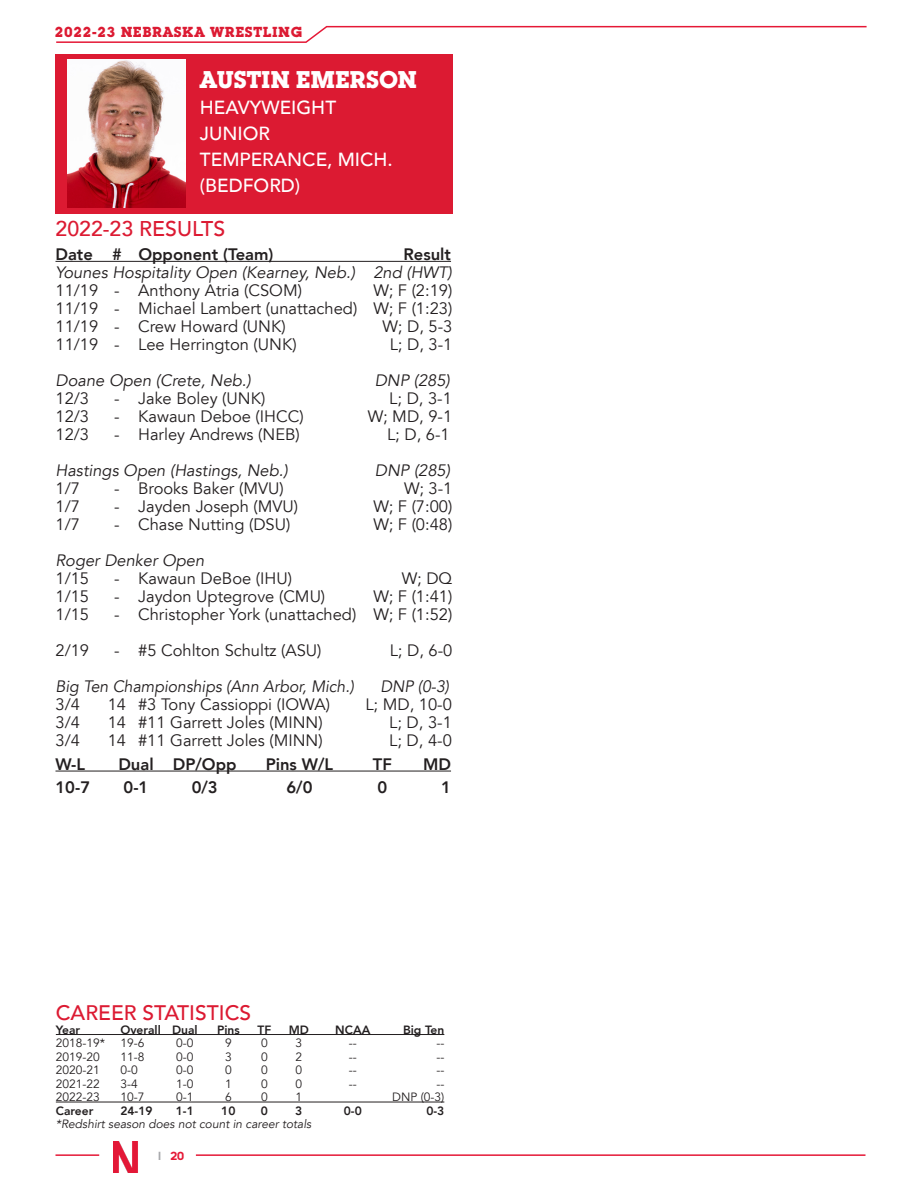
<style>
.page{position:relative;width:918px;height:1188px;background:#fff}
.page>*{position:absolute;margin:0;border:0;box-sizing:border-box;transform-origin:0 0}
.t1{font:700 23.7px "Lubalin Graph IT Cfor UNL";color:#fff}
.t2{font:500 21.3px "Avenir LT Std";color:#dc1a32}
.t3{font:500 21px "Avenir LT Std";color:#dc1a32}
.t4{font:500 18.9px "Avenir LT Std";color:#fff}
.t5{font:800 16.65px "Avenir LT Std";color:#231f20}
.t6{font:16.5px "Avenir LT Std";color:#231f20}
.t7{font:italic 16.5px "Avenir LT Std";color:#231f20}
.t8{font:italic 16.5px "Avenir LT Std";color:#231f20;scale:.96 1}
.t9{font:700 14.25px "Lubalin Graph IT Cfor UNL";letter-spacing:.05em;color:#dc1a32}
.t10{font:12px "Avenir LT Std";color:#231f20}
.t11{font:800 12px "Avenir LT Std";color:#231f20}
.t12{font:italic 12px "Avenir LT Std";color:#231f20}
.t13{font:700 12px "adineue PRO";color:#e51836}
.s1{color:#a8a9ad}
</style>
<div class="page">
<svg style="left:56px;top:25px;width:811px;height:18px"></svg>
<hr style="left:55px;top:1154px;width:44px;height:2px;background:#e51836">
<img style="left:113px;top:1141px;width:25px;height:31px">
<hr style="left:196px;top:1154px;width:670px;height:2px;background:#e51836">
<div style="left:55px;top:54px;width:398px;height:159px;background:#dc1a32"></div>
<img style="left:67px;top:60px;width:118px;height:148px">
<hr style="left:56px;top:261px;width:395px;height:1px;background:#231f20">
<hr style="left:56px;top:771px;width:395px;height:1px;background:#231f20">
<hr style="left:56px;top:1034px;width:388px;height:1px;background:#231f20">
<hr style="left:56px;top:1102px;width:388px;height:1px;background:#231f20">
<p class="t9" style="left:55px;top:22px;width:249px">2022-23 NEBRASKA WRESTLING</p>
<p class="t1" style="left:200px;top:64px;width:218px">AUSTIN EMERSON</p>
<p class="t4" style="left:200px;top:96px;width:138px">HEAVYWEIGHT</p>
<p class="t4" style="left:200px;top:122px;width:72px">JUNIOR</p>
<p class="t4" style="left:200px;top:148px;width:194px">TEMPERANCE, MICH.</p>
<p class="t4" style="left:200px;top:174px;width:102px">(BEDFORD)</p>
<p class="t2" style="left:56px;top:217px;width:171px">2022-23 RESULTS</p>
<p class="t5" style="left:56px;top:244px;width:219px">Date # Opponent (Team)</p>
<p class="t5" style="left:403px;top:244px;width:49px">Result</p>
<p class="t7" style="left:56px;top:263px;width:398px">Younes Hospitality Open (Kearney, Neb.) 2nd (HWT)</p>
<p class="t6" style="left:56px;top:281px;width:248px">11/19 - Anthony Atria (CSOM)</p>
<p class="t6" style="left:373px;top:281px;width:80px">W; F (2:19)</p>
<p class="t6" style="left:56px;top:299px;width:398px">11/19 - Michael Lambert (unattached) W; F (1:23)</p>
<p class="t6" style="left:56px;top:317px;width:232px">11/19 - Crew Howard (UNK)</p>
<p class="t6" style="left:383px;top:317px;width:71px">W; D, 5-3</p>
<p class="t6" style="left:56px;top:335px;width:243px">11/19 - Lee Herrington (UNK)</p>
<p class="t6" style="left:390px;top:335px;width:64px">L; D, 3-1</p>
<p class="t7" style="left:56px;top:371px;width:197px">Doane Open (Crete, Neb.)</p>
<p class="t7" style="left:375px;top:371px;width:77px">DNP (285)</p>
<p class="t6" style="left:56px;top:389px;width:35px">12/3</p>
<p class="t6" style="left:114px;top:389px;width:153px">- Jake Boley (UNK)</p>
<p class="t6" style="left:389px;top:389px;width:64px">L; D, 3-1</p>
<p class="t6" style="left:56px;top:407px;width:35px">12/3</p>
<p class="t6" style="left:114px;top:407px;width:191px">- Kawaun Deboe (IHCC)</p>
<p class="t6" style="left:368px;top:407px;width:86px">W; MD, 9-1</p>
<p class="t6" style="left:56px;top:425px;width:35px">12/3</p>
<p class="t6" style="left:114px;top:425px;width:187px">- Harley Andrews (NEB)</p>
<p class="t6" style="left:387px;top:425px;width:64px">L; D, 6-1</p>
<p class="t7" style="left:56px;top:461px;width:234px">Hastings Open (Hastings, Neb.)</p>
<p class="t7" style="left:375px;top:461px;width:77px">DNP (285)</p>
<p class="t6" style="left:56px;top:479px;width:26px">1/7</p>
<p class="t6" style="left:114px;top:479px;width:171px">- Brooks Baker (MVU)</p>
<p class="t6" style="left:404px;top:479px;width:50px">W; 3-1</p>
<p class="t6" style="left:56px;top:497px;width:26px">1/7</p>
<p class="t6" style="left:114px;top:497px;width:185px">- Jayden Joseph (MVU)</p>
<p class="t6" style="left:373px;top:497px;width:80px">W; F (7:00)</p>
<p class="t6" style="left:56px;top:515px;width:26px">1/7</p>
<p class="t6" style="left:114px;top:515px;width:178px">- Chase Nutting (DSU)</p>
<p class="t6" style="left:373px;top:515px;width:80px">W; F (0:48)</p>
<p class="t7" style="left:56px;top:551px;width:150px">Roger Denker Open</p>
<p class="t6" style="left:56px;top:569px;width:35px">1/15</p>
<p class="t6" style="left:114px;top:569px;width:179px">- Kawaun DeBoe (IHU)</p>
<p class="t6" style="left:402px;top:569px;width:52px">W; DQ</p>
<p class="t6" style="left:56px;top:587px;width:35px">1/15</p>
<p class="t6" style="left:114px;top:587px;width:213px">- Jaydon Uptegrove (CMU)</p>
<p class="t6" style="left:373px;top:587px;width:80px">W; F (1:41)</p>
<p class="t6" style="left:56px;top:605px;width:35px">1/15</p>
<p class="t6" style="left:114px;top:605px;width:340px">- Christopher York (unattached) W; F (1:52)</p>
<p class="t6" style="left:56px;top:641px;width:35px">2/19</p>
<p class="t6" style="left:114px;top:641px;width:209px">- #5 Cohlton Schultz (ASU)</p>
<p class="t6" style="left:390px;top:641px;width:64px">L; D, 6-0</p>
<p class="t8" style="left:56px;top:677px;width:312px">Big Ten Championships (Ann Arbor, Mich.)</p>
<p class="t8" style="left:380px;top:677px;width:73px">DNP (0-3)</p>
<p class="t6" style="left:56px;top:695px;width:26px">3/4</p>
<p class="t6" style="left:108px;top:695px;width:224px">14 #3 Tony Cassioppi (IOWA)</p>
<p class="t6" style="left:365px;top:695px;width:88px">L; MD, 10-0</p>
<p class="t6" style="left:56px;top:713px;width:26px">3/4</p>
<p class="t6" style="left:108px;top:713px;width:217px">14 #11 Garrett Joles (MINN)</p>
<p class="t6" style="left:389px;top:713px;width:64px">L; D, 3-1</p>
<p class="t6" style="left:56px;top:731px;width:26px">3/4</p>
<p class="t6" style="left:108px;top:731px;width:217px">14 #11 Garrett Joles (MINN)</p>
<p class="t6" style="left:389px;top:731px;width:64px">L; D, 4-0</p>
<p class="t5" style="left:56px;top:754px;width:31px">W-L</p>
<p class="t5" style="left:118px;top:754px;width:120px">Dual DP/Opp</p>
<p class="t5" style="left:266px;top:754px;width:69px">Pins W/L</p>
<p class="t5" style="left:373px;top:754px;width:21px">TF</p>
<p class="t5" style="left:423px;top:754px;width:29px">MD</p>
<p class="t5" style="left:56px;top:778px;width:36px">10-7</p>
<p class="t5" style="left:124px;top:778px;width:26px">0-1</p>
<p class="t5" style="left:192px;top:778px;width:28px">0/3</p>
<p class="t5" style="left:286px;top:778px;width:28px">6/0</p>
<p class="t5" style="left:377px;top:778px;width:11px">0</p>
<p class="t5" style="left:441px;top:778px;width:11px">1</p>
<p class="t3" style="left:56px;top:1001px;width:197px">CAREER STATISTICS</p>
<p class="t11" style="left:56px;top:1022px;width:26px">Year</p>
<p class="t11" style="left:120px;top:1022px;width:79px">Overall Dual</p>
<p class="t11" style="left:217px;top:1022px;width:24px">Pins</p>
<p class="t11" style="left:257px;top:1022px;width:15px">TF</p>
<p class="t11" style="left:289px;top:1022px;width:22px">MD</p>
<p class="t11" style="left:335px;top:1022px;width:37px">NCAA</p>
<p class="t11" style="left:403px;top:1022px;width:43px">Big Ten</p>
<p class="t10" style="left:56px;top:1036px;width:51px">2018-19*</p>
<p class="t10" style="left:120px;top:1036px;width:26px">19-6</p>
<p class="t10" style="left:176px;top:1036px;width:19px">0-0</p>
<p class="t10" style="left:225px;top:1036px;width:8px">9</p>
<p class="t10" style="left:261px;top:1036px;width:8px">0</p>
<p class="t10" style="left:296px;top:1036px;width:8px">3</p>
<p class="t10" style="left:349px;top:1036px;width:9px">--</p>
<p class="t10" style="left:436px;top:1036px;width:9px">--</p>
<p class="t10" style="left:56px;top:1050px;width:46px">2019-20</p>
<p class="t10" style="left:120px;top:1050px;width:26px">11-8</p>
<p class="t10" style="left:176px;top:1050px;width:19px">0-0</p>
<p class="t10" style="left:225px;top:1050px;width:8px">3</p>
<p class="t10" style="left:261px;top:1050px;width:8px">0</p>
<p class="t10" style="left:296px;top:1050px;width:8px">2</p>
<p class="t10" style="left:349px;top:1050px;width:9px">--</p>
<p class="t10" style="left:436px;top:1050px;width:9px">--</p>
<p class="t10" style="left:56px;top:1063px;width:46px">2020-21</p>
<p class="t10" style="left:120px;top:1063px;width:19px">0-0</p>
<p class="t10" style="left:176px;top:1063px;width:19px">0-0</p>
<p class="t10" style="left:225px;top:1063px;width:8px">0</p>
<p class="t10" style="left:261px;top:1063px;width:8px">0</p>
<p class="t10" style="left:296px;top:1063px;width:8px">0</p>
<p class="t10" style="left:349px;top:1063px;width:9px">--</p>
<p class="t10" style="left:436px;top:1063px;width:9px">--</p>
<p class="t10" style="left:56px;top:1077px;width:46px">2021-22</p>
<p class="t10" style="left:120px;top:1077px;width:19px">3-4</p>
<p class="t10" style="left:176px;top:1077px;width:19px">1-0</p>
<p class="t10" style="left:225px;top:1077px;width:8px">1</p>
<p class="t10" style="left:261px;top:1077px;width:8px">0</p>
<p class="t10" style="left:296px;top:1077px;width:8px">0</p>
<p class="t10" style="left:349px;top:1077px;width:9px">--</p>
<p class="t10" style="left:436px;top:1077px;width:9px">--</p>
<p class="t10" style="left:56px;top:1090px;width:46px">2022-23</p>
<p class="t10" style="left:120px;top:1090px;width:26px">10-7</p>
<p class="t10" style="left:176px;top:1090px;width:19px">0-1</p>
<p class="t10" style="left:225px;top:1090px;width:8px">6</p>
<p class="t10" style="left:261px;top:1090px;width:8px">0</p>
<p class="t10" style="left:296px;top:1090px;width:8px">1</p>
<p class="t10" style="left:392px;top:1090px;width:54px">DNP (0-3)</p>
<p class="t11" style="left:56px;top:1103px;width:39px">Career</p>
<p class="t11" style="left:120px;top:1103px;width:34px">24-19</p>
<p class="t11" style="left:176px;top:1103px;width:19px">1-1</p>
<p class="t11" style="left:221px;top:1103px;width:16px">10</p>
<p class="t11" style="left:261px;top:1103px;width:9px">0</p>
<p class="t11" style="left:295px;top:1103px;width:9px">3</p>
<p class="t11" style="left:344px;top:1103px;width:19px">0-0</p>
<p class="t11" style="left:426px;top:1103px;width:19px">0-3</p>
<p class="t12" style="left:56px;top:1117px;width:257px">*Redshirt season does not count in career totals</p>
<p class="t13" style="left:159px;top:1149px;width:27px"><span class="s1">l</span> 20</p>
</div>
